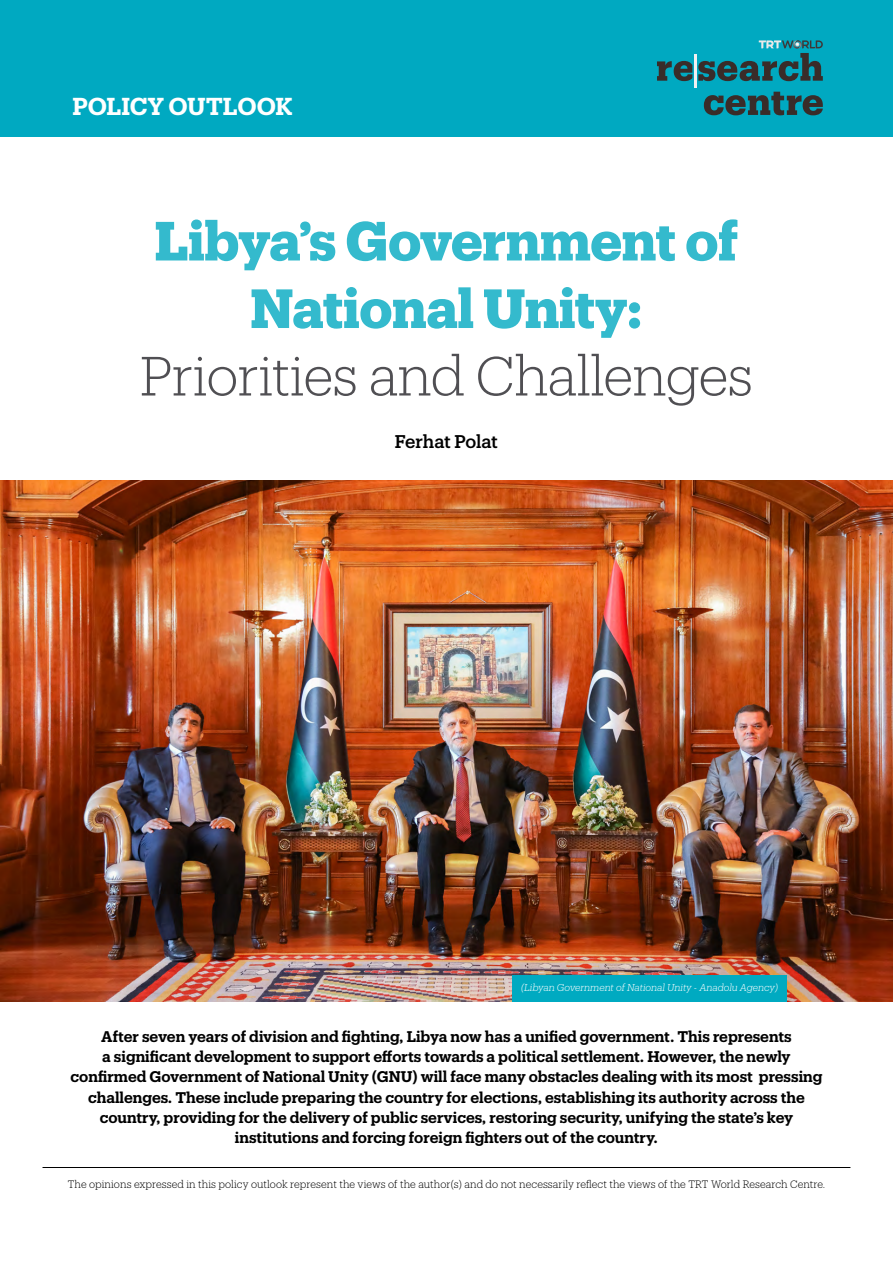
<style>
.page{position:relative;width:893px;height:1263px;background:#fff}
.page>*{position:absolute;margin:0;border:0;box-sizing:border-box;transform-origin:0 0}
.t1{font:700 54px/67.5px "Produkt";letter-spacing:-.01em;color:#34bacd;text-align:center}
.t2{font:300 54px "Produkt";letter-spacing:-.01em;color:#504f53}
.t3{font:600 24px "Produkt";letter-spacing:-.005em;color:#fff}
.t4{font:500 18px "Produkt";letter-spacing:-.015em;color:#000}
.t5{font:600 15.15px/20.2px "Produkt";letter-spacing:-.005em;color:#000;text-align:center}
.t6{font:300 10.5px "Produkt";letter-spacing:.005em;color:#000}
.t7{font:italic 300 9.75px "Produkt";color:#fff}
</style>
<div class="page">
<div style="left:0;top:0;width:893px;height:136px;background:#00a9c1"></div>
<svg style="left:657px;top:61px;width:35px;height:20px"></svg>
<hr style="left:694px;top:54px;width:3px;height:34px;background:#f1f0f1">
<svg style="left:704px;top:92px;width:119px;height:23px"></svg>
<svg style="left:698px;top:40px;width:125px;height:41px"></svg>
<img style="left:0;top:480px;width:893px;height:521px">
<div style="left:512px;top:975px;width:275px;height:26px;background:#00aac1"></div>
<hr style="left:43px;top:1167px;width:807px;height:1px;background:#000">
<h2 class="t3" style="left:72px;top:90px;width:222px">POLICY OUTLOOK</h2>
<h1 class="t1" style="left:155px;top:204px;width:585px">Libya’s Government of<br>National Unity:</h1>
<h1 class="t2" style="left:140px;top:339px;width:615px">Priorities and Challenges</h1>
<p class="t4" style="left:395px;top:429px;width:105px">Ferhat Polat</p>
<p class="t7" style="left:521px;top:981px;width:258px">(Libyan Government of National Unity - Anadolu Agency)</p>
<p class="t5" style="left:71px;top:1025px;width:753px">After seven years of division and fighting, Libya now has a unified government. This represents<br>a significant development to support efforts towards a political settlement. However, the newly confirmed Government of National Unity (GNU) will face many obstacles dealing with its most pressing challenges. These include preparing the country for elections, establishing its authority across the country, providing for the delivery of public services, restoring security, unifying the state’s key institutions and forcing foreign fighters out of the country.</p>
<p class="t6" style="left:68px;top:1177px;width:759px">The opinions expressed in this policy outlook represent the views of the author(s) and do not necessarily reflect the views of the TRT World Research Centre.</p>
</div>
